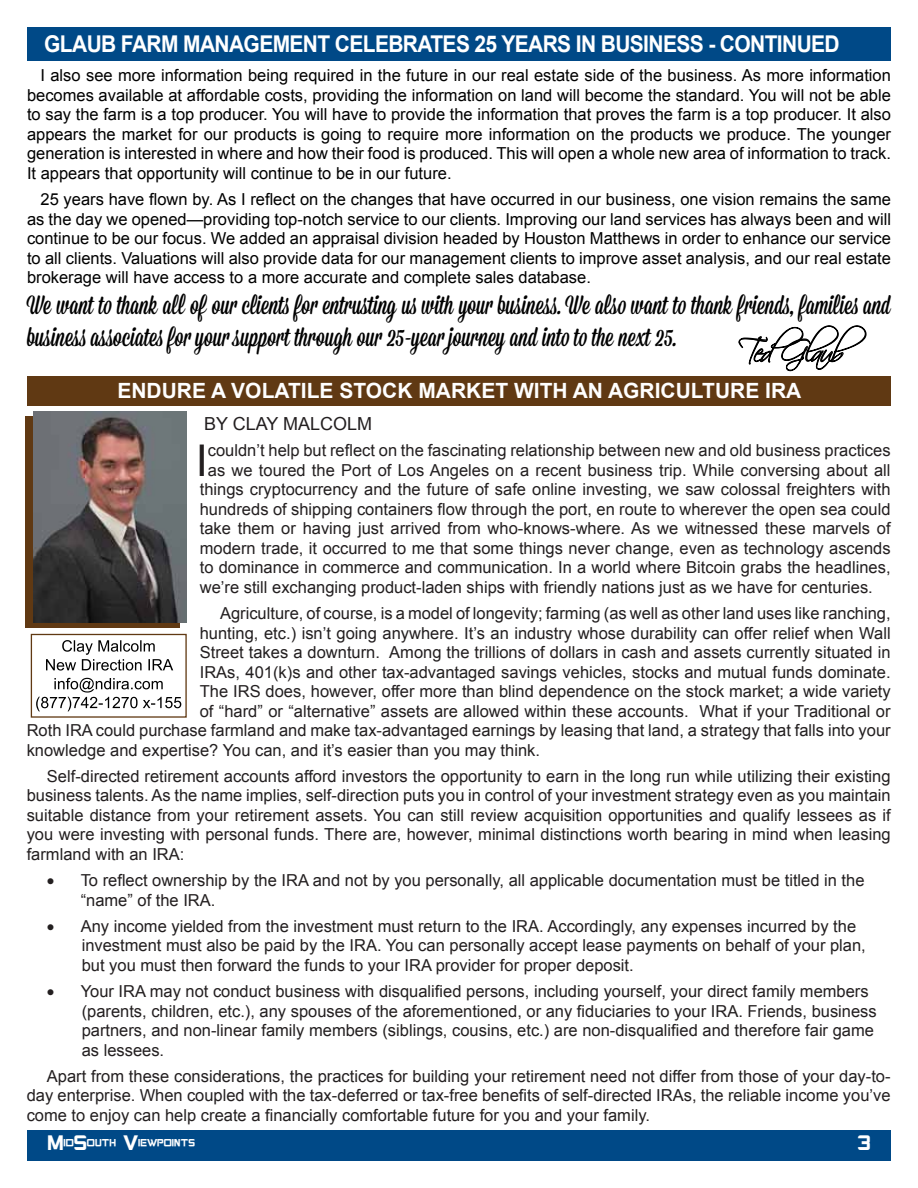
<style>
.page{position:relative;width:918px;height:1188px;background:#fff}
.page>*{position:absolute;margin:0;border:0;box-sizing:border-box;transform-origin:0 0}
.t1{font:43.8px "Arial";color:#231f20}
.t2{font:29.7px "Scriptina";letter-spacing:-.08em;color:#000;scale:.91 1}
.t3{font:26.4px/31.5px "Mission Script";color:#000;scale:.91 1}
.t4{font:700 23.1px "Arial";letter-spacing:-.03em;color:#fff;scale:.91 1}
.t5{font:700 21px "Arial";color:#fff}
.t6{font:18px "Arial";color:#231f20}
.t7{font:16.5px/19.5px "Arial";color:#231f20}
.t8{font:16.5px/19.5px "Arial";color:#000;text-align:justify}
.t9{font:15px "Gearsof Peace";color:#fff}
</style>
<div class="page">
<div style="left:27px;top:1131px;width:864px;height:30px;background:#004987"></div>
<div style="left:27px;top:376px;width:864px;height:29px;background:#603913"></div>
<div style="left:27px;top:27px;width:864px;height:33px;background:#004987"></div>
<svg style="left:739px;top:325px;width:127px;height:46px"></svg>
<div style="left:26px;top:416px;width:154px;height:211px;background:#603913"></div>
<img style="left:33px;top:411px;width:154px;height:211px">
<div style="left:31px;top:634px;width:156px;height:84px;border:1px solid #603913"></div>
<svg style="left:36px;top:678px;width:145px;height:33px"></svg>
<svg style="left:46px;top:640px;width:127px;height:31px"></svg>
<h3 class="t4" style="left:44px;top:28px;width:236px">GLAUB FARM MANAGEME</h3>
<h3 class="t4" style="left:303px;top:28px;width:344px">NT CELEBRATES 25 YEARS IN BUS</h3>
<h3 class="t4" style="left:643px;top:28px;width:37px">INESS</h3>
<h3 class="t4" style="left:708px;top:28px;width:59px">- CONTIN</h3>
<h3 class="t4" style="left:797px;top:28px;width:49px">UED</h3>
<p class="t8" style="left:27px;top:66px;width:866px;text-indent:13px">I also see more information being required in the future in our real estate side of the business. As more information becomes available at affordable costs, providing the information on land will become the standard. You will not be able to say the farm is a top producer. You will have to provide the information that proves the farm is a top producer. It also appears the market for our products is going to require more information on the products we produce. The younger generation is interested in where and how their food is produced. This will open a whole new area of information to track.<br>It appears that opportunity will continue to be in our future.</p>
<p class="t8" style="left:27px;top:190px;width:866px;text-indent:13px">25 years have flown by. As I reflect on the changes that have occurred in our business, one vision remains the same as the day we opened—providing top-notch service to our clients. Improving our land services has always been and will continue to be our focus. We added an appraisal division headed by Houston Matthews in order to enhance our service to all clients. Valuations will also provide data for our management clients to improve asset analysis, and our real estate brokerage will have access to a more accurate and complete sales database.</p>
<h3 class="t3" style="left:27px;top:291px;width:951px">We want to thank all of our clients for entrusting us with your business. We also want to thank friends, families and business associates for your support through our 25-year journey and into to the next 25.</h3>
<h2 class="t2" style="left:738px;top:334px;width:142px">TedGlaub</h2>
<p class="t5" style="left:117px;top:377px;width:45px">ENDURE</p>
<p class="t5" style="left:211px;top:377px;width:414px">A VOLATILE STOC K MARKET WITH AN AGR</p>
<p class="t5" style="left:655px;top:377px;width:76px">ICU LTURE</p>
<p class="t5" style="left:765px;top:377px;width:38px">IRA</p>
<p class="t6" style="left:204px;top:412px;width:167px">By Clay Malco lm</p>
<h1 class="t1" style="left:196px;top:432px;width:14px">I</h1>
<p class="t7" style="left:208px;top:441px;width:684px">couldn’t help but reflect on the fascinating relationship between new and old business practices</p>
<p class="t7" style="left:208px;top:460px;width:684px">as we toured the Port of Los Angeles on a recent business trip. While conversing about all</p>
<p class="t7" style="left:200px;top:480px;width:692px">things cryptocurrency and the future of safe online investing, we saw colossal freighters with</p>
<p class="t7" style="left:200px;top:499px;width:692px">hundreds of shipping containers flow through the port, en route to wherever the open sea could</p>
<p class="t7" style="left:200px;top:519px;width:692px">take them or having just arrived from who-knows-where. As we witnessed these marvels of</p>
<p class="t7" style="left:200px;top:538px;width:692px">modern trade, it occurred to me that some things never change, even as technology ascends</p>
<p class="t7" style="left:200px;top:558px;width:692px">to dominance in commerce and communication. In a world where Bitcoin grabs the headlines,</p>
<p class="t7" style="left:200px;top:577px;width:675px">we’re still exchanging product-laden ships with friendly nations just as we have for centuries.</p>
<p class="t7" style="left:220px;top:604px;width:672px">Agriculture, of course, is a model of longevity; farming (as well as other land uses like ranching,</p>
<p class="t7" style="left:200px;top:623px;width:692px">hunting, etc.) isn’t going anywhere. It’s an industry whose durability can offer relief when Wall</p>
<p class="t7" style="left:200px;top:643px;width:692px">Street takes a downturn. Among the trillions of dollars in cash and assets currently situated in</p>
<p class="t7" style="left:200px;top:662px;width:692px">IRAs, 401(k)s and other tax-advantaged savings vehicles, stocks and mutual funds dominate.</p>
<p class="t7" style="left:200px;top:682px;width:692px">The IRS does, however, offer more than blind dependence on the stock market; a wide variety</p>
<p class="t7" style="left:200px;top:701px;width:692px">of “hard” or “alternative” assets are allowed within these accounts. What if your Traditional or</p>
<p class="t7" style="left:27px;top:721px;width:865px">Roth IRA could purchase farmland and make tax-advantaged earnings by leasing that land, a strategy that falls into your</p>
<p class="t7" style="left:27px;top:740px;width:515px">knowledge and expertise? You can, and it’s easier than you may think.</p>
<p class="t7" style="left:27px;top:766px;width:866px;text-align:justify;text-indent:20px">Self-directed retirement accounts afford investors the opportunity to earn in the long run while utilizing their existing business talents. As the name implies, self-direction puts you in control of your investment strategy even as you maintain suitable distance from your retirement assets. You can still review acquisition opportunities and qualify lessees as if you were investing with personal funds. There are, however, minimal distinctions worth bearing in mind when leasing farmland with an IRA:</p>
<p class="t7" style="left:81px;top:871px;width:785px;text-indent:-34px">• To reflect ownership by the IRA and not by you personally, all applicable documentation must be titled in the “name” of the IRA.</p>
<p class="t7" style="left:82px;top:917px;width:786px;text-indent:-35px">• Any income yielded from the investment must return to the IRA. Accordingly, any expenses incurred by the investment must also be paid by the IRA. You can personally accept lease payments on behalf of your plan, but you must then forward the funds to your IRA provider for proper deposit.</p>
<p class="t7" style="left:82px;top:982px;width:797px;text-indent:-35px">• Your IRA may not conduct business with disqualified persons, including yourself, your direct family members (parents, children, etc.), any spouses of the aforementioned, or any fiduciaries to your IRA. Friends, business partners, and non-linear family members (siblings, cousins, etc.) are non-disqualified and therefore fair game as lessees.</p>
<p class="t7" style="left:27px;top:1067px;width:865px;text-align:justify;text-indent:20px">Apart from these considerations, the practices for building your retirement need not differ from those of your day-to&shy;day enterprise. When coupled with the tax-deferred or tax-free benefits of self-directed IRAs, the reliable income you’ve come to enjoy can help create a financially comfortable future for you and your family.</p>
<p class="t9" style="left:47px;top:1134px;width:149px">MidSouth Viewpoints</p>
<p class="t9" style="left:857px;top:1134px;width:15px">3</p>
</div>
